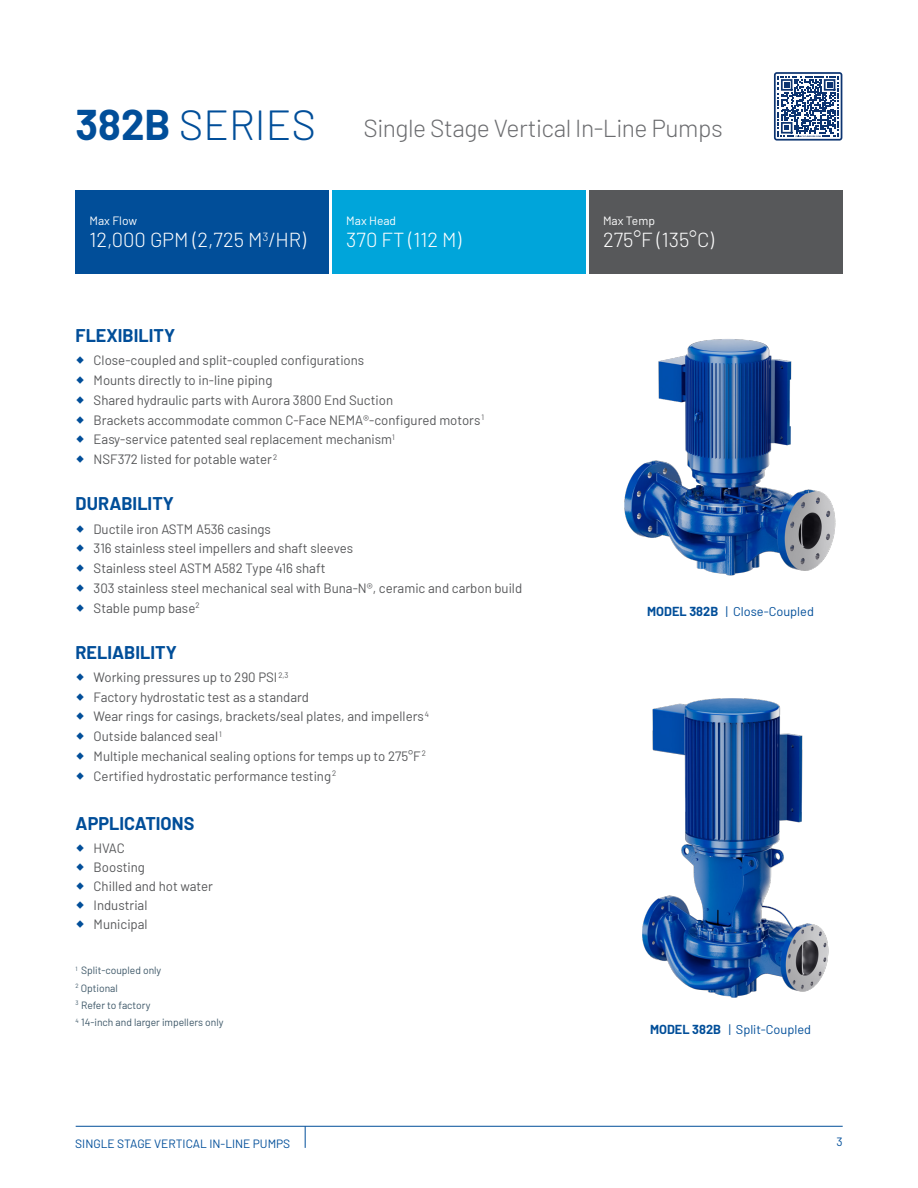
<style>
.page{position:relative;width:918px;height:1188px;background:#fff}
.page>*{position:absolute;margin:0;border:0;box-sizing:border-box;transform-origin:0 0}
.t1{font:300 42px "Barlow";color:#014e99}
.t2{font:300 24.6px "Barlow";letter-spacing:-.02em;color:#6c6d70}
.Primary_Heading{font:300 20.25px "Barlow";color:#fff}
.Bullet_text{font:700 18px "Barlow";color:#014e99}
.text_heading{font:700 18px "Barlow";color:#014e99}
.t3{font:13.5px "Barlow";color:#57585a}
.t4{font:12.75px "Barlow";color:#014e99}
.t5{font:12px "Barlow";color:#014e99}
.t6{font:12px "Barlow";color:#fff}
.Bullet_text-2{font:10.5px "Barlow";color:#3b5566}
.s1{font-weight:700}
</style>
<div class="page">
<hr style="left:76px;top:1126px;width:767px;height:1px;background:#014e99">
<svg style="left:305px;top:1126px;width:1px;height:22px"></svg>
<div style="left:76px;top:190px;width:253px;height:83px;background:#014e99"></div>
<div style="left:332px;top:190px;width:254px;height:83px;background:#00a5da"></div>
<div style="left:589px;top:190px;width:253px;height:83px;background:#57585a"></div>
<img style="left:642px;top:698px;width:187px;height:300px">
<img style="left:624px;top:339px;width:212px;height:237px">
<svg style="left:774px;top:72px;width:68px;height:69px"></svg>
<p class="t1" style="left:76px;top:99px;width:242px"><span class="s1">382B</span> SERIES</p>
<p class="t2" style="left:364px;top:113px;width:361px">Single Stage Vertical In-Line Pumps</p>
<p class="t6" style="left:89px;top:213px;width:49px">Max Flow</p>
<p class="Primary_Heading" style="left:89px;top:228px;width:218px">12,000 GPM (2,725 M<sup>3</sup>/HR)</p>
<p class="t6" style="left:346px;top:213px;width:51px">Max Head</p>
<p class="Primary_Heading" style="left:346px;top:228px;width:117px">370 FT (112 M)</p>
<p class="text_heading" style="left:76px;top:324px;width:101px">FLEXIBILITY</p>
<p class="t3" style="left:94px;top:352px;width:272px">Close-coupled and split-coupled configurations</p>
<p class="t3" style="left:94px;top:372px;width:180px">Mounts directly to in-line piping</p>
<p class="t3" style="left:94px;top:392px;width:301px">Shared hydraulic parts with Aurora 3800 End Suction</p>
<p class="t3" style="left:94px;top:411px;width:392px">Brackets accommodate common C-Face NEMA®-configured motors<sup>1</sup></p>
<p class="t3" style="left:94px;top:431px;width:303px">Easy-service patented seal replacement mechanism<sup>1</sup></p>
<p class="t3" style="left:94px;top:451px;width:185px">NSF372 listed for potable water<sup>2</sup></p>
<p class="text_heading" style="left:76px;top:493px;width:100px">DURABILITY</p>
<p class="t3" style="left:94px;top:520px;width:179px">Ductile iron ASTM A536 casings</p>
<p class="t3" style="left:94px;top:540px;width:261px">316 stainless steel impellers and shaft sleeves</p>
<p class="t3" style="left:94px;top:560px;width:233px">Stainless steel ASTM A582 Type 416 shaft</p>
<p class="t3" style="left:94px;top:580px;width:430px">303 stainless steel mechanical seal with Buna-N®, ceramic and carbon build</p>
<p class="t3" style="left:94px;top:599px;width:107px">Stable pump base<sup>2</sup></p>
<p class="Bullet_text" style="left:76px;top:641px;width:103px">RELIABILITY</p>
<p class="t3" style="left:94px;top:669px;width:196px">Working pressures up to 290 PSI<sup>2,3</sup></p>
<p class="t3" style="left:94px;top:689px;width:217px">Factory hydrostatic test as a standard</p>
<p class="t3" style="left:94px;top:708px;width:337px">Wear rings for casings, brackets/seal plates, and impellers<sup>4</sup></p>
<p class="t3" style="left:94px;top:728px;width:130px">Outside balanced seal<sup>1</sup></p>
<p class="t3" style="left:94px;top:748px;width:334px">Multiple mechanical sealing options for temps up to 275°F<sup>2</sup></p>
<p class="t3" style="left:94px;top:767px;width:244px">Certified hydrostatic performance testing<sup>2</sup></p>
<p class="Bullet_text" style="left:76px;top:813px;width:120px">APPLICATIONS</p>
<p class="t3" style="left:94px;top:840px;width:33px">HVAC</p>
<p class="t3" style="left:94px;top:859px;width:53px">Boosting</p>
<p class="t3" style="left:94px;top:878px;width:121px">Chilled and hot water</p>
<p class="t3" style="left:94px;top:897px;width:55px">Industrial</p>
<p class="t3" style="left:94px;top:916px;width:56px">Municipal</p>
<p class="Bullet_text-2" style="left:76px;top:964px;width:87px"><sup>1</sup> Split-coupled only</p>
<p class="Bullet_text-2" style="left:76px;top:981px;width:44px"><sup>2</sup> Optional</p>
<p class="Bullet_text-2" style="left:76px;top:998px;width:77px"><sup>3</sup> Refer to factory</p>
<p class="Bullet_text-2" style="left:76px;top:1016px;width:149px"><sup>4</sup> 14-inch and larger impellers only</p>
<p class="t6" style="left:603px;top:213px;width:53px">Max Temp</p>
<p class="Primary_Heading" style="left:603px;top:228px;width:113px">275°F (135°C)</p>
<p class="t4" style="left:647px;top:603px;width:168px"><span class="s1">MODEL 382B</span> | Close-Coupled</p>
<p class="t4" style="left:650px;top:1022px;width:163px"><span class="s1">MODEL 382B</span> | Split-Coupled</p>
<p class="t5" style="left:75px;top:1136px;width:216px">SINGLE STAGE VERTICAL IN-LINE PUMPS</p>
<p class="t5" style="left:837px;top:1135px;width:8px">3</p>
</div>
